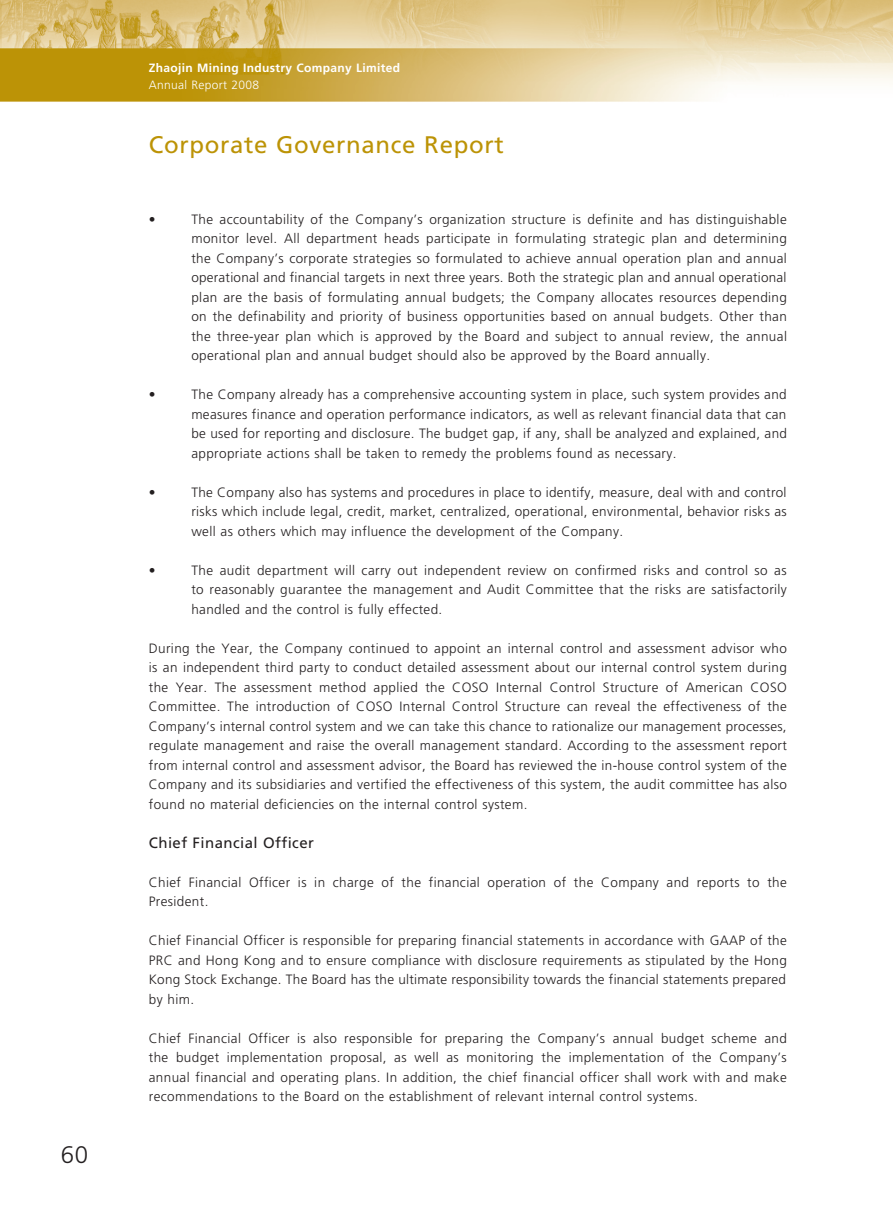
<style>
.page{position:relative;width:893px;height:1212px;background:#fff}
.page>*{position:absolute;margin:0;border:0;box-sizing:border-box;transform-origin:0 0}
.t1{font:24px "Frutiger LT Std";letter-spacing:.03em;color:#bc9306}
.t2{font:300 24px "Frutiger LT Std";color:#231f20}
.t3{font:15px "Frutiger LT Std";letter-spacing:.03em;color:#231f20}
.t4{font:300 13.5px/19.5px "Frutiger LT Std";letter-spacing:.03em;color:#231f20;text-align:justify}
.t5{font:700 12px "Frutiger LT Std";letter-spacing:.03em;color:#fff}
.t6{font:300 12px "Frutiger LT Std";letter-spacing:.03em;color:#fff}
</style>
<div class="page">
<img style="left:0;top:0;width:893px;height:102px">
<h1 class="t2" style="left:61px;top:1141px;width:29px">60</h1>
<p class="t5" style="left:149px;top:61px;width:253px">Zhaojin Mining Industry Company Limited</p>
<p class="t6" style="left:149px;top:78px;width:112px">Annual Report 2008</p>
<h1 class="t1" style="left:149px;top:131px;width:356px">Corporate Governance Report</h1>
<p class="t4" style="left:149px;top:210px;width:8px">•</p>
<p class="t4" style="left:191px;top:210px;width:597px">The accountability of the Company’s organization structure is definite and has distinguishable monitor level. All department heads participate in formulating strategic plan and determining the Company’s corporate strategies so formulated to achieve annual operation plan and annual operational and financial targets in next three years. Both the strategic plan and annual operational plan are the basis of formulating annual budgets; the Company allocates resources depending on the definability and priority of business opportunities based on annual budgets. Other than the three-year plan which is approved by the Board and subject to annual review, the annual operational plan and annual budget should also be approved by the Board annually.</p>
<p class="t4" style="left:149px;top:385px;width:8px">•</p>
<p class="t4" style="left:191px;top:385px;width:597px">The Company already has a comprehensive accounting system in place, such system provides and measures finance and operation performance indicators, as well as relevant financial data that can be used for reporting and disclosure. The budget gap, if any, shall be analyzed and explained, and appropriate actions shall be taken to remedy the problems found as necessary.</p>
<p class="t4" style="left:149px;top:483px;width:8px">•</p>
<p class="t4" style="left:191px;top:483px;width:597px">The Company also has systems and procedures in place to identify, measure, deal with and control risks which include legal, credit, market, centralized, operational, environmental, behavior risks as well as others which may influence the development of the Company.</p>
<p class="t4" style="left:149px;top:561px;width:8px">•</p>
<p class="t4" style="left:191px;top:561px;width:597px">The audit department will carry out independent review on confirmed risks and control so as to reasonably guarantee the management and Audit Committee that the risks are satisfactorily handled and the control is fully effected.</p>
<p class="t4" style="left:149px;top:639px;width:640px">During the Year, the Company continued to appoint an internal control and assessment advisor who is an independent third party to conduct detailed assessment about our internal control system during the Year. The assessment method applied the COSO Internal Control Structure of American COSO Committee. The introduction of COSO Internal Control Structure can reveal the effectiveness of the Company’s internal control system and we can take this chance to rationalize our management processes, regulate management and raise the overall management standard. According to the assessment report from internal control and assessment advisor, the Board has reviewed the in-house control system of the Company and its subsidiaries and vertified the effectiveness of this system, the audit committee has also found no material deficiencies on the internal control system.</p>
<p class="t3" style="left:149px;top:834px;width:167px">Chief Financial Officer</p>
<p class="t4" style="left:149px;top:873px;width:640px">Chief Financial Officer is in charge of the financial operation of the Company and reports to the<br>President.</p>
<p class="t4" style="left:149px;top:931px;width:640px">Chief Financial Officer is responsible for preparing financial statements in accordance with GAAP of the PRC and Hong Kong and to ensure compliance with disclosure requirements as stipulated by the Hong Kong Stock Exchange. The Board has the ultimate responsibility towards the financial statements prepared by him.</p>
<p class="t4" style="left:149px;top:1029px;width:640px">Chief Financial Officer is also responsible for preparing the Company’s annual budget scheme and the budget implementation proposal, as well as monitoring the implementation of the Company’s annual financial and operating plans. In addition, the chief financial officer shall work with and make recommendations to the Board on the establishment of relevant internal control systems.</p>
</div>
